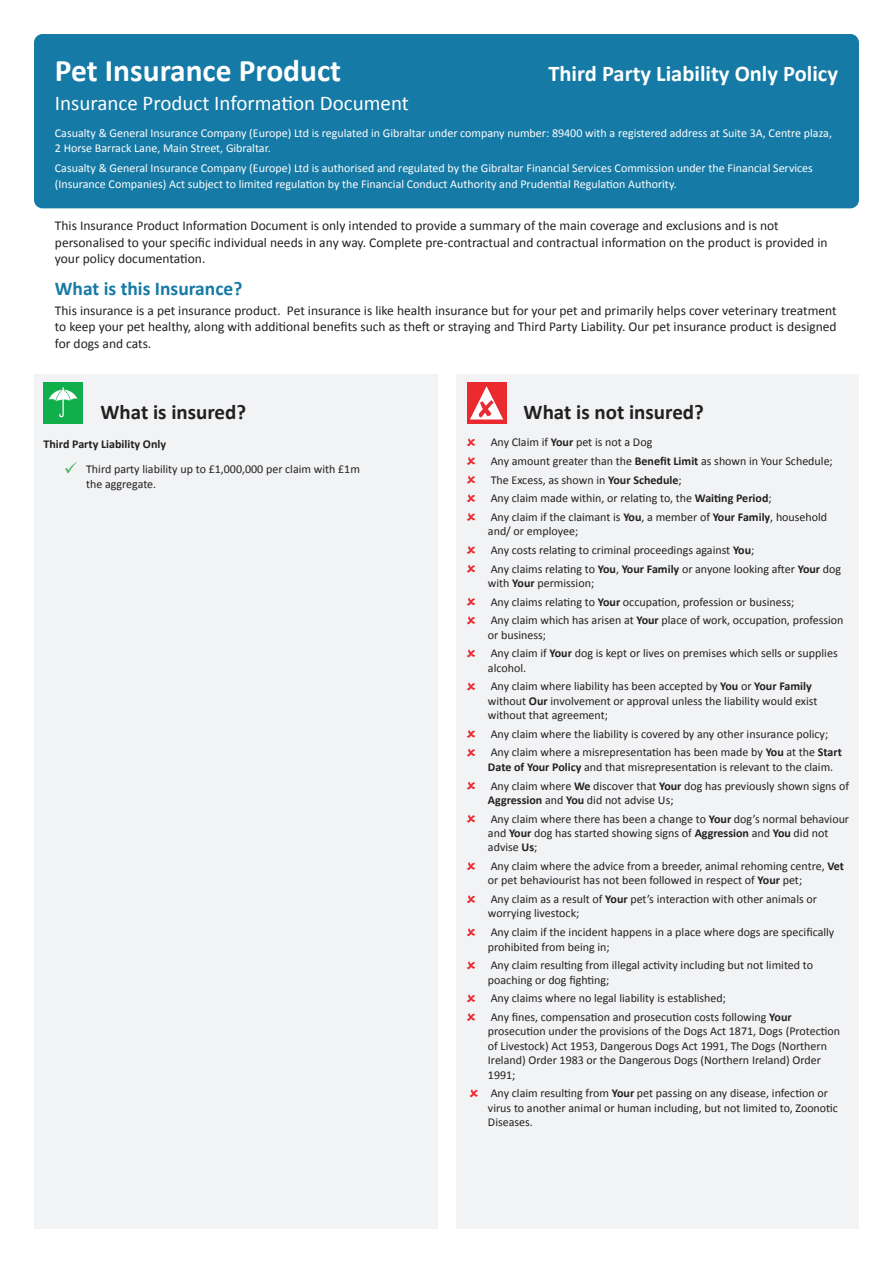
<style>
.page{position:relative;width:893px;height:1263px;background:#fff}
.page>*{position:absolute;margin:0;border:0;box-sizing:border-box;transform-origin:0 0}
.Contents_page{font:700 31.5px "Calibri";color:#fff}
.Contents_page-2{font:700 22.5px "Calibri";color:#fff}
.Contents_page-3{font:21px "Calibri";color:#fff}
.What_is_not_insured{font:700 21px "Calibri";color:#231f20}
.No_Spacing{font:700 21px "Calibri";color:#231f20}
.Contents_page-4{font:700 19.5px "Calibri";color:#157aa5}
.Contents_page-5{font:13.5px/16.5px "Calibri";color:#231f20}
.What_is_not_insured-2{font:12px/14.4px "Calibri";color:#231f20}
.Contents_page-6{font:12px/15px "Calibri";color:#fff}
.No_Spacing-2{font:12px/14.4px "Calibri";color:#231f20}
.No_Spacing-3{font:700 12px "Calibri";color:#231f20}
.s1{font-weight:700}
</style>
<div class="page">
<div style="left:34px;top:374px;width:403px;height:855px;background:#f2f3f4"></div>
<div style="left:457px;top:374px;width:402px;height:855px;background:#f2f3f4"></div>
<div style="left:34px;top:34px;width:825px;height:174px;background:#157aa5;border-radius:9px"></div>
<svg style="left:467px;top:438px;width:8px;height:8px"></svg>
<svg style="left:467px;top:457px;width:8px;height:8px"></svg>
<svg style="left:467px;top:475px;width:8px;height:8px"></svg>
<svg style="left:467px;top:494px;width:8px;height:8px"></svg>
<svg style="left:467px;top:513px;width:8px;height:8px"></svg>
<svg style="left:467px;top:546px;width:8px;height:8px"></svg>
<svg style="left:467px;top:564px;width:8px;height:8px"></svg>
<svg style="left:467px;top:597px;width:8px;height:8px"></svg>
<svg style="left:467px;top:616px;width:8px;height:8px"></svg>
<svg style="left:467px;top:649px;width:8px;height:8px"></svg>
<svg style="left:467px;top:682px;width:8px;height:8px"></svg>
<svg style="left:467px;top:730px;width:8px;height:8px"></svg>
<svg style="left:467px;top:748px;width:8px;height:8px"></svg>
<svg style="left:467px;top:781px;width:8px;height:8px"></svg>
<svg style="left:467px;top:814px;width:8px;height:8px"></svg>
<svg style="left:467px;top:862px;width:8px;height:8px"></svg>
<svg style="left:467px;top:895px;width:8px;height:8px"></svg>
<svg style="left:467px;top:928px;width:8px;height:8px"></svg>
<svg style="left:467px;top:961px;width:8px;height:8px"></svg>
<svg style="left:467px;top:994px;width:8px;height:8px"></svg>
<svg style="left:467px;top:1013px;width:8px;height:8px"></svg>
<svg style="left:469px;top:1089px;width:9px;height:8px"></svg>
<svg style="left:65px;top:462px;width:12px;height:11px"></svg>
<div style="left:44px;top:382px;width:39px;height:42px;background:#10af4c"></div>
<svg style="left:48px;top:387px;width:30px;height:31px"></svg>
<div style="left:467px;top:382px;width:39px;height:42px;background:#eb2a2f"></div>
<svg style="left:470px;top:386px;width:33px;height:33px"></svg>
<p class="Contents_page" style="left:55px;top:51px;width:288px">Pet Insurance Product</p>
<p class="Contents_page-2" style="left:548px;top:60px;width:291px">Third Party Liability Only Policy</p>
<p class="Contents_page-3" style="left:55px;top:90px;width:356px">Insurance Product Information Document</p>
<p class="Contents_page-6" style="left:55px;top:125px;width:779px">Casualty &amp; General Insurance Company (Europe) Ltd is regulated in Gibraltar under company number: 89400 with a registered address at Suite 3A, Centre plaza,<br>2 Horse Barrack Lane, Main Street, Gibraltar.</p>
<p class="Contents_page-6" style="left:55px;top:159px;width:759px;line-height:16.5px">Casualty &amp; General Insurance Company (Europe) Ltd is authorised and regulated by the Gibraltar Financial Services Commission under the Financial Services (Insurance Companies) Act subject to limited regulation by the Financial Conduct Authority and Prudential Regulation Authority.</p>
<p class="Contents_page-5" style="left:55px;top:217px;width:774px">This Insurance Product Information Document is only intended to provide a summary of the main coverage and exclusions and is not personalised to your specific individual needs in any way. Complete pre-contractual and contractual information on the product is provided in your policy documentation.</p>
<p class="Contents_page-4" style="left:55px;top:277px;width:189px">What is this Insurance?</p>
<p class="Contents_page-5" style="left:55px;top:301px;width:783px;text-align:justify">This insurance is a pet insurance product. Pet insurance is like health insurance but for your pet and primarily helps cover veterinary treatment to keep your pet healthy, along with additional benefits such as theft or straying and Third Party Liability. Our pet insurance product is designed for dogs and cats.</p>
<p class="No_Spacing" style="left:101px;top:399px;width:147px">What is insured?</p>
<p class="No_Spacing-3" style="left:44px;top:437px;width:124px">Third Party Liability Only</p>
<p class="No_Spacing-2" style="left:86px;top:462px;width:275px">Third party liability up to £1,000,000 per claim with £1m the aggregate.</p>
<p class="What_is_not_insured" style="left:524px;top:399px;width:182px">What is not insured?</p>
<p class="What_is_not_insured-2" style="left:491px;top:434px;width:163px">Any Claim if <span class="s1">Your</span> pet is not a Dog</p>
<p class="What_is_not_insured-2" style="left:491px;top:453px;width:344px">Any amount greater than the <span class="s1">Benefit Limit</span> as shown in Your Schedule;</p>
<p class="What_is_not_insured-2" style="left:491px;top:472px;width:192px">The Excess, as shown in <span class="s1">Your Schedule</span>;</p>
<p class="What_is_not_insured-2" style="left:491px;top:490px;width:282px">Any claim made within, or relating to, the <span class="s1">Waiting Period</span>;</p>
<p class="What_is_not_insured-2" style="left:488px;top:509px;width:341px">Any claim if the claimant is <span class="s1">You</span>, a member of <span class="s1">Your Family</span>, household and/ or employee;</p>
<p class="What_is_not_insured-2" style="left:491px;top:542px;width:265px">Any costs relating to criminal proceedings against <span class="s1">You</span>;</p>
<p class="What_is_not_insured-2" style="left:488px;top:561px;width:355px">Any claims relating to <span class="s1">You</span>, <span class="s1">Your Family</span> or anyone looking after <span class="s1">Your</span> dog with <span class="s1">Your</span> permission;</p>
<p class="What_is_not_insured-2" style="left:491px;top:594px;width:305px">Any claims relating to <span class="s1">Your</span> occupation, profession or business;</p>
<p class="What_is_not_insured-2" style="left:488px;top:612px;width:357px">Any claim which has arisen at <span class="s1">Your</span> place of work, occupation, profession or business;</p>
<p class="What_is_not_insured-2" style="left:488px;top:645px;width:351px">Any claim if <span class="s1">Your</span> dog is kept or lives on premises which sells or supplies alcohol.</p>
<p class="What_is_not_insured-2" style="left:488px;top:679px;width:331px">Any claim where liability has been accepted by <span class="s1">You</span> or <span class="s1">Your Family </span>without <span class="s1">Our</span> involvement or approval unless the liability would exist without that agreement;</p>
<p class="What_is_not_insured-2" style="left:491px;top:726px;width:339px">Any claim where the liability is covered by any other insurance policy;</p>
<p class="What_is_not_insured-2" style="left:488px;top:745px;width:356px">Any claim where a misrepresentation has been made by <span class="s1">You</span> at the <span class="s1">Start<br>Date of Your Policy</span> and that misrepresentation is relevant to the claim.</p>
<p class="What_is_not_insured-2" style="left:488px;top:778px;width:363px">Any claim where <span class="s1">We</span> discover that <span class="s1">Your</span> dog has previously shown signs of<br><span class="s1">Aggression</span> and <span class="s1">You</span> did not advise Us;</p>
<p class="What_is_not_insured-2" style="left:488px;top:811px;width:363px">Any claim where there has been a change to <span class="s1">Your</span> dog’s normal behaviour and <span class="s1">Your</span> dog has started showing signs of <span class="s1">Aggression</span> and <span class="s1">You</span> did not advise <span class="s1">Us</span>;</p>
<p class="What_is_not_insured-2" style="left:488px;top:858px;width:358px">Any claim where the advice from a breeder, animal rehoming centre, <span class="s1">Vet </span>or pet behaviourist has not been followed in respect of <span class="s1">Your</span> pet;</p>
<p class="What_is_not_insured-2" style="left:488px;top:891px;width:331px">Any claim as a result of <span class="s1">Your</span> pet’s interaction with other animals or worrying livestock;</p>
<p class="What_is_not_insured-2" style="left:488px;top:924px;width:348px">Any claim if the incident happens in a place where dogs are specifically prohibited from being in;</p>
<p class="What_is_not_insured-2" style="left:488px;top:957px;width:327px">Any claim resulting from illegal activity including but not limited to poaching or dog fighting;</p>
<p class="What_is_not_insured-2" style="left:491px;top:990px;width:237px">Any claims where no legal liability is established;</p>
<p class="What_is_not_insured-2" style="left:488px;top:1009px;width:354px">Any fines, compensation and prosecution costs following <span class="s1">Your </span>prosecution under the provisions of the Dogs Act 1871, Dogs (Protection of Livestock) Act 1953, Dangerous Dogs Act 1991, The Dogs (Northern Ireland) Order 1983 or the Dangerous Dogs (Northern Ireland) Order 1991;</p>
<p class="What_is_not_insured-2" style="left:488px;top:1085px;width:352px">Any claim resulting from <span class="s1">Your</span> pet passing on any disease, infection or virus to another animal or human including, but not limited to, Zoonotic<br>Diseases.</p>
</div>
